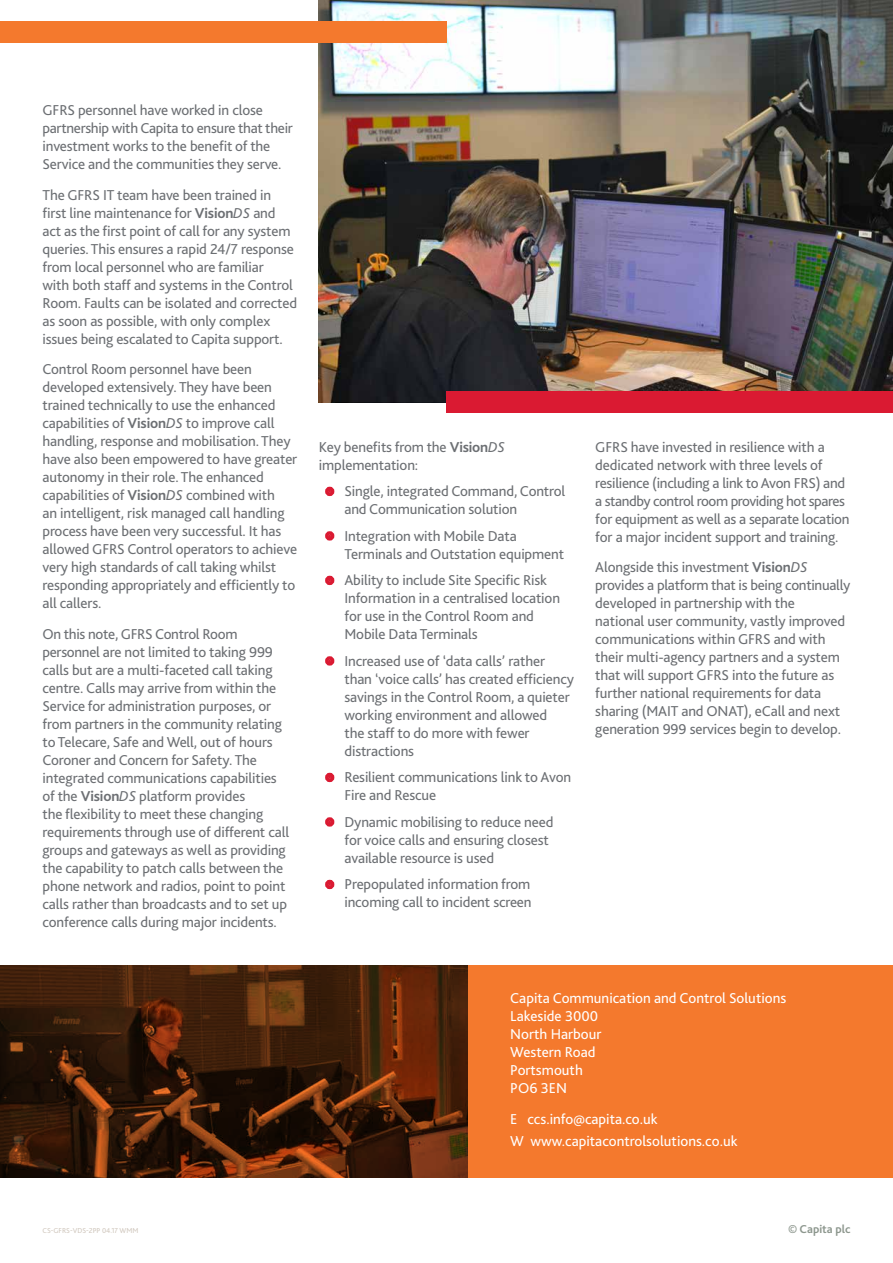
<style>
.page{position:relative;width:893px;height:1263px;background:#fff}
.page>*{position:absolute;margin:0;border:0;box-sizing:border-box;transform-origin:0 0}
.t1{font:15px/18px "Bliss 2";letter-spacing:-.01em;color:#6c6f73}
.t2{font:15px/18px "Bliss 2";color:#fff}
.t3{font:700 12px "Bliss 2";color:#8d978e}
.t4{font:7.5px "Bliss 2";color:#d0c7bd}
.s1{font-weight:700}
.s2{font-style:italic}
.s3{color:#da1a32}
</style>
<div class="page">
<svg style="left:0;top:965px;width:893px;height:213px;background:#94491a"></svg>
<div style="left:325px;top:487px;width:9px;height:9px;border:6px solid #da1a32;border-radius:50%"></div>
<div style="left:325px;top:531px;width:9px;height:10px;border:6px solid #da1a32;border-radius:50%"></div>
<div style="left:325px;top:576px;width:9px;height:9px;border:6px solid #da1a32;border-radius:50%"></div>
<div style="left:325px;top:656px;width:9px;height:10px;border:6px solid #da1a32;border-radius:50%"></div>
<div style="left:325px;top:773px;width:9px;height:9px;border:6px solid #da1a32;border-radius:50%"></div>
<div style="left:325px;top:817px;width:9px;height:10px;border:6px solid #da1a32;border-radius:50%"></div>
<div style="left:325px;top:880px;width:9px;height:9px;border:6px solid #da1a32;border-radius:50%"></div>
<img style="left:319px;top:0;width:574px;height:402px">
<div style="left:0;top:21px;width:446px;height:22px;background:#f4792d"></div>
<div style="left:446px;top:391px;width:447px;height:22px;background:#da1a32"></div>
<p class="t1" style="left:43px;top:101px;width:252px">GFRS personnel have worked in close partnership with Capita to ensure that their investment works to the benefit of the Service and the communities they serve.</p>
<p class="t1" style="left:43px;top:185px;width:256px">The GFRS IT team have been trained in first line maintenance for <span class="s1">Vision</span><span class="s2">DS</span> and act as the first point of call for any system queries. This ensures a rapid 24/7 response from local personnel who are familiar<br>with both staff and systems in the Control Room. Faults can be isolated and corrected as soon as possible, with only complex issues being escalated to Capita support.</p>
<p class="t1" style="left:43px;top:360px;width:256px">Control Room personnel have been developed extensively. They have been trained technically to use the enhanced capabilities of <span class="s1">Vision</span><span class="s2">DS</span> to improve call handling, response and mobilisation. They have also been empowered to have greater autonomy in their role. The enhanced capabilities of <span class="s1">Vision</span><span class="s2">DS</span> combined with<br>an intelligent, risk managed call handling process have been very successful. It has allowed GFRS Control operators to achieve very high standards of call taking whilst responding appropriately and efficiently to all callers.</p>
<p class="t1" style="left:43px;top:625px;width:248px">On this note, GFRS Control Room personnel are not limited to taking 999 calls but are a multi-faceted call taking centre. Calls may arrive from within the Service for administration purposes, or from partners in the community relating to Telecare, Safe and Well, out of hours Coroner and Concern for Safety. The integrated communications capabilities of the <span class="s1">Vision</span><span class="s2">DS</span> platform provides<br>the flexibility to meet these changing requirements through use of different call groups and gateways as well as providing the capability to patch calls between the phone network and radios, point to point calls rather than broadcasts and to set up conference calls during major incidents.</p>
<p class="t1" style="left:319px;top:437px;width:188px">Key benefits from the <span class="s1">Vision</span><span class="s2">DS </span>implementation:</p>
<p class="t1" style="left:344px;top:482px;width:222px;text-indent:-17px"><span class="s3">•</span> Single, integrated Command, Control and Communication solution</p>
<p class="t1" style="left:344px;top:526px;width:221px;text-indent:-17px"><span class="s3">•</span> Integration with Mobile Data<br>Terminals and Outstation equipment</p>
<p class="t1" style="left:344px;top:571px;width:217px;text-indent:-17px"><span class="s3">•</span> Ability to include Site Specific Risk<br>Information in a centralised location for use in the Control Room and<br>Mobile Data Terminals</p>
<p class="t1" style="left:344px;top:651px;width:231px;text-indent:-17px"><span class="s3">•</span> Increased use of ‘data calls’ rather than ‘voice calls’ has created efficiency savings in the Control Room, a quieter working environment and allowed<br>the staff to do more with fewer distractions</p>
<p class="t1" style="left:344px;top:768px;width:228px;text-indent:-17px"><span class="s3">•</span> Resilient communications link to Avon<br>Fire and Rescue</p>
<p class="t1" style="left:344px;top:812px;width:211px;text-indent:-17px"><span class="s3">•</span> Dynamic mobilising to reduce need for voice calls and ensuring closest available resource is used</p>
<p class="t1" style="left:327px;top:875px;width:206px;text-align:right"><span class="s3">•</span> Prepopulated information from incoming call to incident screen</p>
<p class="t1" style="left:595px;top:437px;width:256px">GFRS have invested in resilience with a dedicated network with three levels of resilience (including a link to Avon FRS) and a standby control room providing hot spares for equipment as well as a separate location for a major incident support and training.</p>
<p class="t1" style="left:595px;top:558px;width:257px">Alongside this investment <span class="s1">Vision</span><span class="s2">DS </span>provides a platform that is being continually developed in partnership with the<br>national user community, vastly improved communications within GFRS and with their multi-agency partners and a system that will support GFRS into the future as further national requirements for data sharing (MAIT and ONAT), eCall and next generation 999 services begin to develop.</p>
<p class="t2" style="left:510px;top:989px;width:278px">Capita Communication and Control Solutions<br>Lakeside 3000<br>North Harbour<br>Western Road<br>Portsmouth<br>PO6 3EN</p>
<p class="t2" style="left:510px;top:1107px;width:229px;line-height:22.2px">E ccs.info@capita.co.uk<br>W www.capitacontrolsolutions.co.uk</p>
<p class="t4" style="left:43px;top:1226px;width:97px">CS-GFRS-VDS-2PP 04.17 WMM</p>
<p class="t3" style="left:788px;top:1222px;width:64px">© Capita plc</p>
</div>
